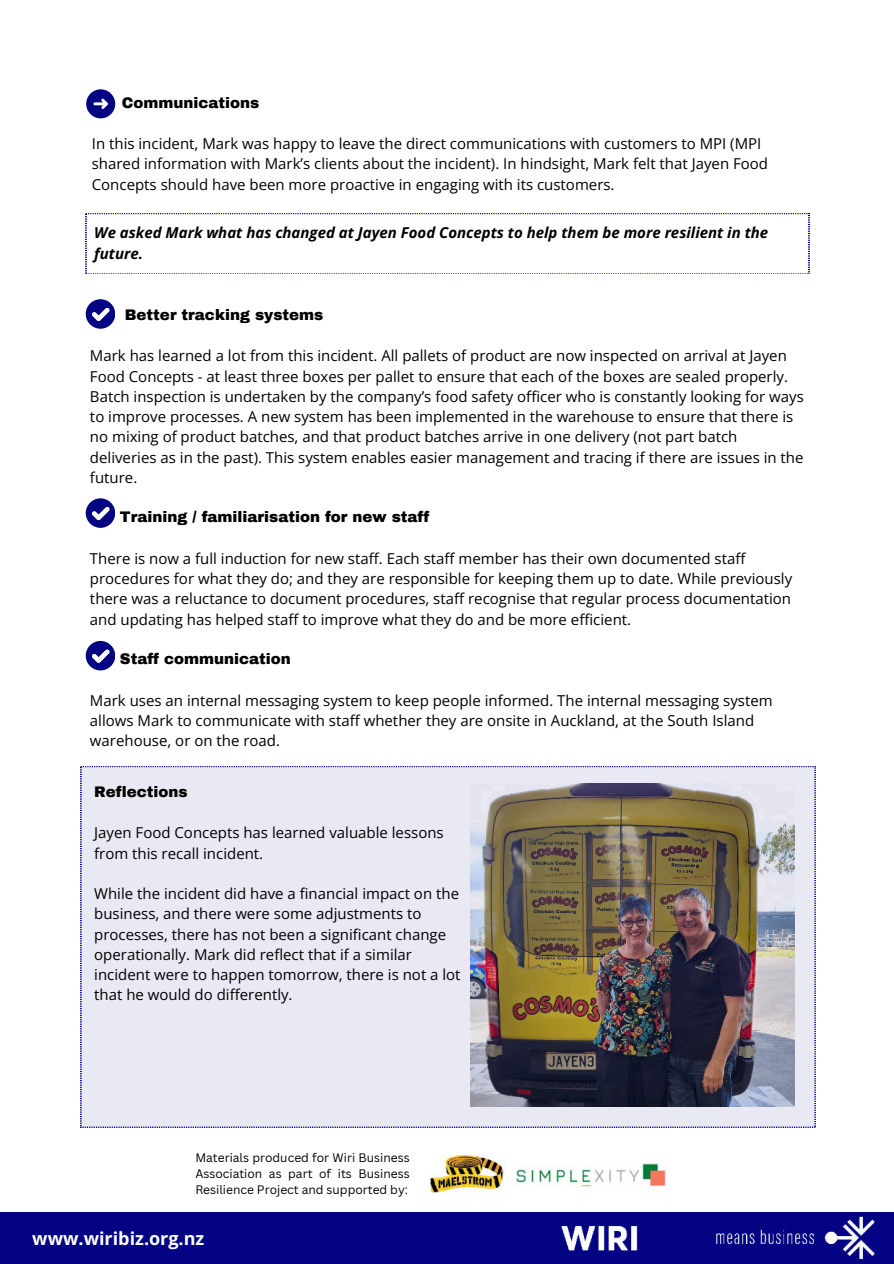
<style>
.page{position:relative;width:894px;height:1264px;background:#fff}
.page>*{position:absolute;margin:0;border:0;box-sizing:border-box;transform-origin:0 0}
.t1{font:700 18px "Open Sans";color:#fff}
.t2{font:15px/20.2px "Open Sans";color:#000}
.t3{font:900 15px "Archivo";color:#000}
.t4{font:italic 700 15px/20.2px "Open Sans";color:#000}
.t5{font:12px/16px "Canva Sans";color:#000;text-align:justify}
</style>
<div class="page">
<img style="left:81px;top:766px;width:734px;height:361px">
<svg style="left:86px;top:213px;width:722px;height:61px"></svg>
<svg style="left:86px;top:299px;width:29px;height:29px"></svg>
<svg style="left:86px;top:498px;width:29px;height:29px"></svg>
<svg style="left:86px;top:641px;width:29px;height:29px"></svg>
<svg style="left:86px;top:89px;width:29px;height:29px"></svg>
<div style="left:0;top:1212px;width:893px;height:51px;background:#030383"></div>
<img style="left:561px;top:1216px;width:314px;height:42px">
<img style="left:430px;top:1155px;width:235px;height:37px">
<p class="t3" style="left:122px;top:93px;width:139px">Communications</p>
<p class="t2" style="left:92px;top:133px;width:677px">In this incident, Mark was happy to leave the direct communications with customers to MPI (MPI shared information with Mark’s clients about the incident). In hindsight, Mark felt that Jayen Food<br>Concepts should have been more proactive in engaging with its customers.</p>
<p class="t4" style="left:94px;top:222px;width:675px">We asked Mark what has changed at Jayen Food Concepts to help them be more resilient in the future.</p>
<p class="t3" style="left:125px;top:305px;width:200px">Better tracking systems</p>
<p class="t2" style="left:90px;top:345px;width:715px">Mark has learned a lot from this incident. All pallets of product are now inspected on arrival at Jayen Food Concepts - at least three boxes per pallet to ensure that each of the boxes are sealed properly.<br>Batch inspection is undertaken by the company’s food safety officer who is constantly looking for ways to improve processes. A new system has been implemented in the warehouse to ensure that there is no mixing of product batches, and that product batches arrive in one delivery (not part batch deliveries as in the past). This system enables easier management and tracing if there are issues in the future.</p>
<p class="t3" style="left:120px;top:508px;width:311px">Training / familiarisation for new staff</p>
<p class="t2" style="left:90px;top:548px;width:703px">There is now a full induction for new staff. Each staff member has their own documented staff procedures for what they do; and they are responsible for keeping them up to date. While previously there was a reluctance to document procedures, staff recognise that regular process documentation and updating has helped staff to improve what they do and be more efficient.</p>
<p class="t3" style="left:120px;top:649px;width:172px">Staff communication</p>
<p class="t2" style="left:90px;top:689px;width:684px">Mark uses an internal messaging system to keep people informed. The internal messaging system allows Mark to communicate with staff whether they are onsite in Auckland, at the South Island warehouse, or on the road.</p>
<p class="t3" style="left:94px;top:782px;width:95px">Reflections</p>
<p class="t2" style="left:94px;top:822px;width:351px">Jayen Food Concepts has learned valuable lessons from this recall incident.</p>
<p class="t2" style="left:94px;top:883px;width:368px">While the incident did have a financial impact on the business, and there were some adjustments to processes, there has not been a significant change operationally. Mark did reflect that if a similar incident were to happen tomorrow, there is not a lot that he would do differently.</p>
<p class="t5" style="left:195px;top:1149px;width:216px">Materials produced for Wiri Business Association as part of its Business Resilience Project and supported by:</p>
<p class="t1" style="left:32px;top:1225px;width:173px">www.wiribiz.org.nz</p>
</div>
